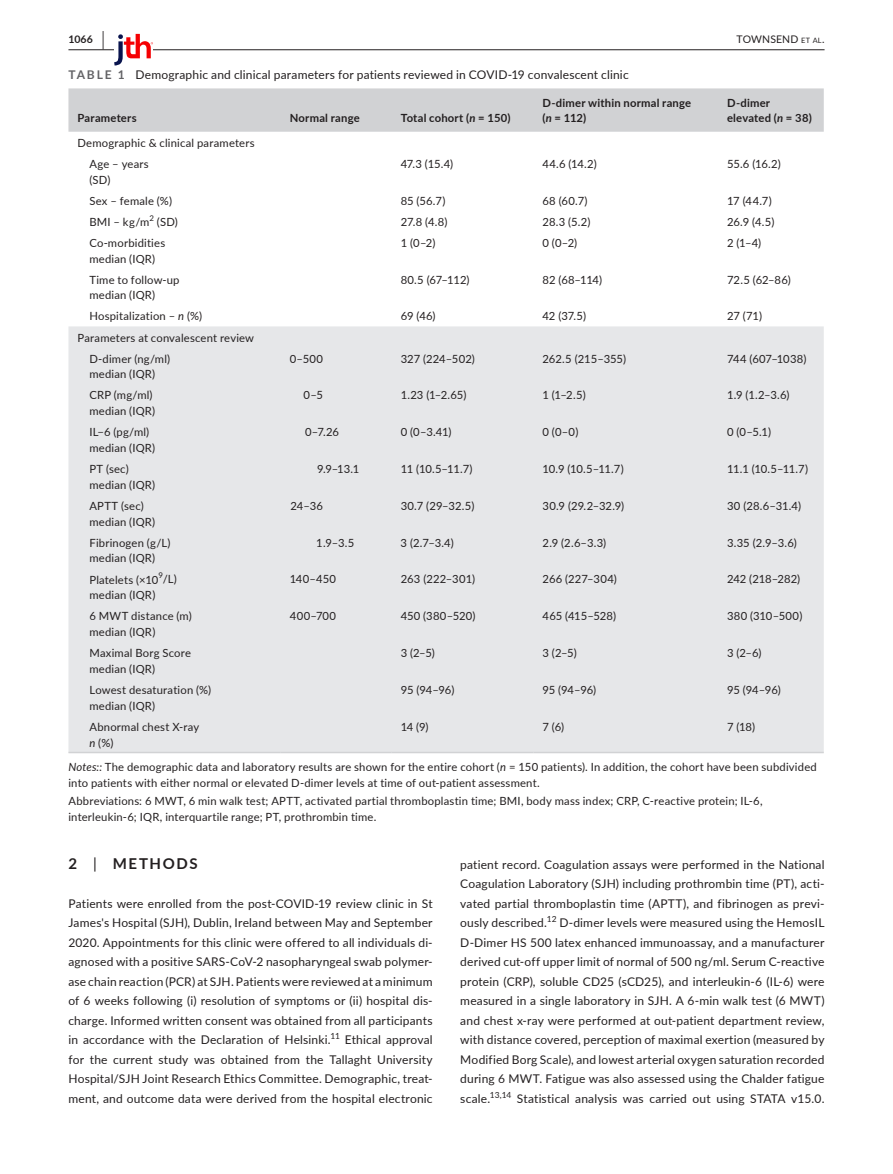
<style>
.page{position:relative;width:893px;height:1174px;background:#fff}
.page>*{position:absolute;margin:0;border:0;box-sizing:border-box;transform-origin:0 0}
.t1{font:700 15px "Lato";letter-spacing:.11em;color:#231f20}
.t2{font:12px/19.5px "Lato";letter-spacing:.015em;color:#231f20;text-align:justify}
.t3{font:11.25px/15.8px "Lato";letter-spacing:.015em;color:#231f20}
.t4{font:700 11.25px/15.8px "Lato";letter-spacing:.02em;color:#231f20}
.t5{font:11.25px "Lato";letter-spacing:-.005em;color:#231f20}
.t6{font:10.5px "Lato";letter-spacing:.015em;color:#231f20}
.t7{font:700 10.5px "Lato";color:#231f20}
.t8{font:8.4px "Lato";color:#231f20}
.t9{font:7.8px "Lato";color:#231f20}
.s1{font-size:19.5px}
.s2{font-size:7.35px}
.s3{font-weight:700;color:#636366}
.s4{font-style:italic}
.s5{font-weight:400}
</style>
<div class="page">
<hr style="left:68px;top:49px;width:756px;height:1px;background:#231f20">
<svg style="left:114px;top:34px;width:39px;height:31px"></svg>
<div style="left:68px;top:88px;width:756px;height:44px;background:#d1d2d4"></div>
<div style="left:68px;top:326px;width:756px;height:425px;background:#e6e7e9"></div>
<hr style="left:68px;top:751px;width:213px;height:2px;background:#d1d2d4">
<hr style="left:281px;top:751px;width:111px;height:2px;background:#d1d2d4">
<hr style="left:392px;top:751px;width:141px;height:2px;background:#d1d2d4">
<hr style="left:533px;top:751px;width:185px;height:2px;background:#d1d2d4">
<hr style="left:718px;top:751px;width:106px;height:2px;background:#d1d2d4">
<p class="t7" style="left:68px;top:31px;width:37px">1066 <span class="s1">|</span></p>
<p class="t6" style="left:736px;top:31px;width:89px">TOWNSEND <span class="s2">et al</span>.</p>
<p class="t2" style="left:68px;top:64px;width:562px"><span class="s3">TABLE 1</span> Demographic and clinical parameters for patients reviewed in COVID-19 convalescent clinic</p>
<p class="t4" style="left:77px;top:110px;width:61px">Parameters</p>
<p class="t4" style="left:290px;top:110px;width:71px">Normal range</p>
<p class="t4" style="left:401px;top:110px;width:111px">Total cohort (<span class="s4">n</span> = 150)</p>
<p class="t4" style="left:542px;top:94px;width:150px">D-dimer within normal range (<span class="s4">n</span> = 112)</p>
<p class="t4" style="left:727px;top:94px;width:86px">D-dimer elevated (<span class="s4">n</span> = 38)</p>
<p class="t3" style="left:89px;top:132px;width:167px;line-height:21px;text-indent:-12px">Demographic &amp; clinical parameters<br>Age – years</p>
<p class="t3" style="left:89px;top:171px;width:22px">(SD)</p>
<p class="t3" style="left:401px;top:155px;width:54px">47.3 (15.4)</p>
<p class="t3" style="left:542px;top:155px;width:56px">44.6 (14.2)</p>
<p class="t3" style="left:727px;top:155px;width:55px">55.6 (16.2)</p>
<p class="t3" style="left:89px;top:192px;width:84px">Sex – female (%)</p>
<p class="t3" style="left:401px;top:192px;width:46px">85 (56.7)</p>
<p class="t3" style="left:542px;top:192px;width:47px">68 (60.7)</p>
<p class="t3" style="left:727px;top:192px;width:46px">17 (44.7)</p>
<p class="t3" style="left:89px;top:213px;width:61px">BMI – kg/m</p>
<p class="t9" style="left:150px;top:212px;width:6px">2</p>
<p class="t3" style="left:157px;top:213px;width:22px">(SD)</p>
<p class="t3" style="left:401px;top:213px;width:48px">27.8 (4.8)</p>
<p class="t3" style="left:542px;top:213px;width:49px">28.3 (5.2)</p>
<p class="t3" style="left:727px;top:213px;width:49px">26.9 (4.5)</p>
<p class="t3" style="left:89px;top:234px;width:77px">Co-morbidities median (IQR)</p>
<p class="t3" style="left:401px;top:234px;width:36px">1 (0–2)</p>
<p class="t3" style="left:542px;top:234px;width:36px">0 (0–2)</p>
<p class="t3" style="left:727px;top:234px;width:36px">2 (1–4)</p>
<p class="t3" style="left:89px;top:271px;width:92px">Time to follow-up median (IQR)</p>
<p class="t3" style="left:401px;top:271px;width:70px">80.5 (67–112)</p>
<p class="t3" style="left:542px;top:271px;width:61px">82 (68–114)</p>
<p class="t3" style="left:727px;top:271px;width:65px">72.5 (62–86)</p>
<p class="t3" style="left:89px;top:308px;width:114px">Hospitalization – <span class="s4">n</span> (%)</p>
<p class="t3" style="left:401px;top:308px;width:36px">69 (46)</p>
<p class="t3" style="left:542px;top:308px;width:45px">42 (37.5)</p>
<p class="t3" style="left:727px;top:308px;width:36px">27 (71)</p>
<p class="t3" style="left:89px;top:326px;width:166px;line-height:21px;text-indent:-12px">Parameters at convalescent review<br>D-dimer (ng/ml)</p>
<p class="t3" style="left:89px;top:366px;width:67px">median (IQR)</p>
<p class="t3" style="left:290px;top:350px;width:35px">0–500</p>
<p class="t3" style="left:401px;top:350px;width:76px">327 (224–502)</p>
<p class="t5" style="left:542px;top:350px;width:85px">262.5 (215–355)</p>
<p class="t3" style="left:727px;top:350px;width:81px">744 (607–1038)</p>
<p class="t3" style="left:89px;top:387px;width:67px">CRP (mg/ml) median (IQR)</p>
<p class="t3" style="left:304px;top:387px;width:21px">0–5</p>
<p class="t3" style="left:401px;top:387px;width:67px">1.23 (1–2.65)</p>
<p class="t3" style="left:542px;top:387px;width:45px">1 (1–2.5)</p>
<p class="t3" style="left:727px;top:387px;width:64px">1.9 (1.2–3.6)</p>
<p class="t3" style="left:89px;top:424px;width:67px">IL−6 (pg/ml) median (IQR)</p>
<p class="t3" style="left:305px;top:424px;width:35px">0–7.26</p>
<p class="t3" style="left:401px;top:424px;width:52px">0 (0–3.41)</p>
<p class="t3" style="left:542px;top:424px;width:37px">0 (0–0)</p>
<p class="t3" style="left:727px;top:424px;width:46px">0 (0–5.1)</p>
<p class="t3" style="left:89px;top:460px;width:67px">PT (sec) median (IQR)</p>
<p class="t3" style="left:317px;top:460px;width:44px">9.9–13.1</p>
<p class="t3" style="left:401px;top:460px;width:73px">11 (10.5–11.7)</p>
<p class="t3" style="left:542px;top:460px;width:83px">10.9 (10.5–11.7)</p>
<p class="t3" style="left:727px;top:460px;width:83px">11.1 (10.5–11.7)</p>
<p class="t3" style="left:89px;top:497px;width:67px">APTT (sec) median (IQR)</p>
<p class="t3" style="left:291px;top:497px;width:34px">24–36</p>
<p class="t3" style="left:401px;top:497px;width:75px">30.7 (29–32.5)</p>
<p class="t3" style="left:542px;top:497px;width:83px">30.9 (29.2–32.9)</p>
<p class="t3" style="left:727px;top:497px;width:76px">30 (28.6–31.4)</p>
<p class="t3" style="left:89px;top:534px;width:83px">Fibrinogen (g/L) median (IQR)</p>
<p class="t3" style="left:316px;top:534px;width:40px">1.9–3.5</p>
<p class="t3" style="left:401px;top:534px;width:55px">3 (2.7–3.4)</p>
<p class="t3" style="left:542px;top:534px;width:65px">2.9 (2.6–3.3)</p>
<p class="t3" style="left:727px;top:534px;width:71px">3.35 (2.9–3.6)</p>
<p class="t3" style="left:89px;top:571px;width:89px">Platelets (×10 /L)</p>
<p class="t9" style="left:159px;top:570px;width:6px">9</p>
<p class="t3" style="left:290px;top:571px;width:48px">140–450</p>
<p class="t3" style="left:401px;top:571px;width:76px">263 (222–301)</p>
<p class="t3" style="left:543px;top:571px;width:76px">266 (227–304)</p>
<p class="t5" style="left:727px;top:571px;width:75px">242 (218–282)</p>
<p class="t3" style="left:89px;top:587px;width:67px">median (IQR)</p>
<p class="t3" style="left:89px;top:608px;width:104px">6 MWT distance (m) median (IQR)</p>
<p class="t3" style="left:290px;top:608px;width:48px">400–700</p>
<p class="t3" style="left:401px;top:608px;width:76px">450 (380–520)</p>
<p class="t3" style="left:542px;top:608px;width:75px">465 (415–528)</p>
<p class="t3" style="left:727px;top:608px;width:77px">380 (310–500)</p>
<p class="t3" style="left:89px;top:644px;width:103px">Maximal Borg Score median (IQR)</p>
<p class="t3" style="left:401px;top:644px;width:36px">3 (2–5)</p>
<p class="t3" style="left:542px;top:644px;width:36px">3 (2–5)</p>
<p class="t3" style="left:727px;top:644px;width:36px">3 (2–6)</p>
<p class="t3" style="left:89px;top:681px;width:123px">Lowest desaturation (%) median (IQR)</p>
<p class="t3" style="left:401px;top:681px;width:55px">95 (94–96)</p>
<p class="t3" style="left:542px;top:681px;width:55px">95 (94–96)</p>
<p class="t3" style="left:727px;top:681px;width:55px">95 (94–96)</p>
<p class="t3" style="left:89px;top:718px;width:111px">Abnormal chest X-ray <span class="s4">n</span> (%)</p>
<p class="t3" style="left:401px;top:718px;width:29px">14 (9)</p>
<p class="t3" style="left:542px;top:718px;width:23px">7 (6)</p>
<p class="t3" style="left:727px;top:718px;width:30px">7 (18)</p>
<p class="t3" style="left:68px;top:759px;width:750px"><span class="s4">Notes::</span> The demographic data and laboratory results are shown for the entire cohort (<span class="s4">n</span> = 150 patients). In addition, the cohort have been subdivided into patients with either normal or elevated D-dimer levels at time of out-patient assessment.</p>
<p class="t3" style="left:68px;top:792px;width:696px">Abbreviations: 6 MWT, 6 min walk test; APTT, activated partial thromboplastin time; BMI, body mass index; CRP, C-reactive protein; IL-6, interleukin-6; IQR, interquartile range; PT, prothrombin time.</p>
<p class="t1" style="left:68px;top:852px;width:131px">2 <span class="s5">|</span> METHODS</p>
<p class="t2" style="left:68px;top:893px;width:366px">Patients were enrolled from the post-COVID-19 review clinic in St James's Hospital (SJH), Dublin, Ireland between May and September 2020. Appointments for this clinic were offered to all individuals di&shy;agnosed with a positive SARS-CoV-2 nasopharyngeal swab polymer&shy;ase chain reaction (PCR) at SJH. Patients were reviewed at a minimum of 6 weeks following (i) resolution of symptoms or (ii) hospital dis&shy;charge. Informed written consent was obtained from all participants in accordance with the Declaration of Helsinki.<sup>11</sup> Ethical approval for the current study was obtained from the Tallaght University Hospital/SJH Joint Research Ethics Committee. Demographic, treat&shy;ment, and outcome data were derived from the hospital electronic</p>
<p class="t2" style="left:460px;top:854px;width:366px">patient record. Coagulation assays were performed in the National Coagulation Laboratory (SJH) including prothrombin time (PT), acti&shy;vated partial thromboplastin time (APTT), and fibrinogen as previ&shy;ously described.</p>
<p class="t8" style="left:547px;top:913px;width:11px">12</p>
<p class="t2" style="left:460px;top:912px;width:366px;text-indent:99px">D-dimer levels were measured using the HemosIL D-Dimer HS 500 latex enhanced immunoassay, and a manufacturer derived cut-off upper limit of normal of 500 ng/ml. Serum C-reactive protein (CRP), soluble CD25 (sCD25), and interleukin-6 (IL-6) were measured in a single laboratory in SJH. A 6-min walk test (6 MWT) and chest x-ray were performed at out-patient department review, with distance covered, perception of maximal exertion (measured by Modified Borg Scale), and lowest arterial oxygen saturation recorded during 6 MWT. Fatigue was also assessed using the Chalder fatigue scale.<sup>13,14</sup> Statistical analysis was carried out using STATA v15.0.</p>
</div>
